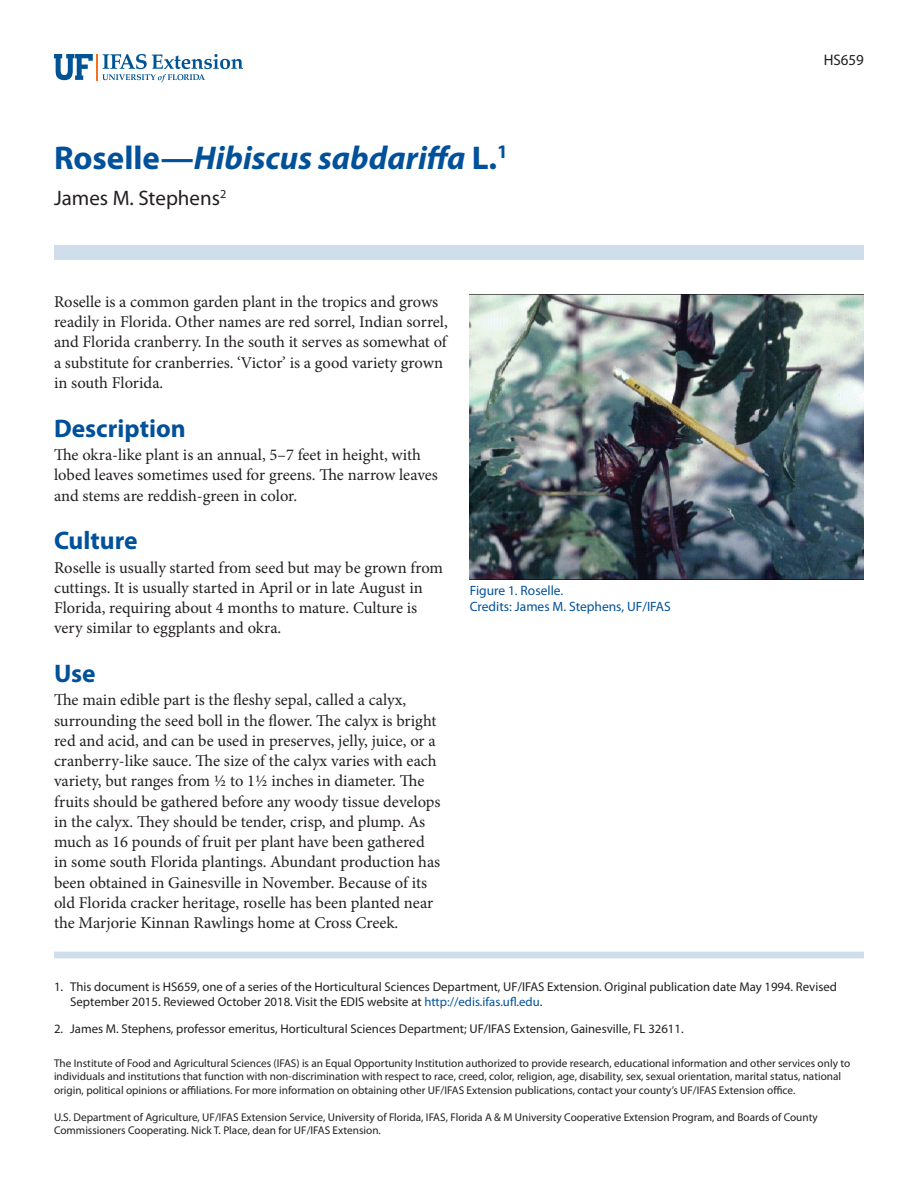
<style>
.page{position:relative;width:918px;height:1188px;background:#fff}
.page>*{position:absolute;margin:0;border:0;box-sizing:border-box;transform-origin:0 0}
.TitleRegular{font:italic 700 33px "Myriad Pro";color:#01519a}
.SectionHeading0{font:700 25.5px "Myriad Pro";color:#01519a}
.Author{font:21px "Myriad Pro";color:#231f20}
.Paragraph{font:16.5px/20.2px "Minion Pro";color:#231f20}
.PubNumber{font:15.3px "Myriad Pro";color:#231f20}
.FigureCaption{font:13.5px "Myriad Pro";color:#01519a}
.t1{font:12.75px/15.3px "Myriad Pro";color:#231f20}
.Disclaimer{font:11.25px/13.5px "Myriad Pro";color:#231f20}
.s1{font-style:normal}
.s2{color:#01519a}
</style>
<div class="page">
<svg style="left:54px;top:54px;width:189px;height:28px"></svg>
<div style="left:54px;top:245px;width:810px;height:15px;background:#d0deeb"></div>
<div style="left:54px;top:952px;width:810px;height:6px;background:#d0deeb"></div>
<img style="left:470px;top:295px;width:394px;height:284px">
<p class="TitleRegular" style="left:54px;top:136px;width:455px"><span class="s1">Roselle—</span>Hibiscus sabdariffa <span class="s1">L.</span><sup>1</sup></p>
<p class="Author" style="left:54px;top:185px;width:174px">James M. Stephens<sup>2</sup></p>
<p class="Paragraph" style="left:54px;top:292px;width:395px">Roselle is a common garden plant in the tropics and grows readily in Florida. Other names are red sorrel, Indian sorrel, and Florida cranberry. In the south it serves as somewhat of a substitute for cranberries. ‘Victor’ is a good variety grown in south Florida.</p>
<p class="SectionHeading0" style="left:54px;top:411px;width:133px">Description</p>
<p class="Paragraph" style="left:54px;top:445px;width:385px">The okra-like plant is an annual, 5–7 feet in height, with lobed leaves sometimes used for greens. The narrow leaves and stems are reddish-green in color.</p>
<p class="SectionHeading0" style="left:54px;top:524px;width:85px">Culture</p>
<p class="Paragraph" style="left:54px;top:557px;width:391px">Roselle is usually started from seed but may be grown from cuttings. It is usually started in April or in late August in Florida, requiring about 4 months to mature. Culture is very similar to eggplants and okra.</p>
<p class="SectionHeading0" style="left:54px;top:657px;width:43px">Use</p>
<p class="Paragraph" style="left:54px;top:690px;width:388px">The main edible part is the fleshy sepal, called a calyx, surrounding the seed boll in the flower. The calyx is bright red and acid, and can be used in preserves, jelly, juice, or a cranberry-like sauce. The size of the calyx varies with each variety, but ranges from ½ to 1½ inches in diameter. The fruits should be gathered before any woody tissue develops in the calyx. They should be tender, crisp, and plump. As much as 16 pounds of fruit per plant have been gathered in some south Florida plantings. Abundant production has been obtained in Gainesville in November. Because of its old Florida cracker heritage, roselle has been planted near the Marjorie Kinnan Rawlings home at Cross Creek.</p>
<p class="FigureCaption" style="left:470px;top:582px;width:95px">Figure 1. Roselle.</p>
<p class="FigureCaption" style="left:470px;top:599px;width:202px">Credits: James M. Stephens, UF/IFAS</p>
<p class="PubNumber" style="left:824px;top:51px;width:42px">HS659</p>
<p class="t1" style="left:70px;top:979px;width:768px;text-indent:-16px">1. This document is HS659, one of a series of the Horticultural Sciences Department, UF/IFAS Extension. Original publication date May 1994. Revised<br>September 2015. Reviewed October 2018. Visit the EDIS website at <span class="s2">http://edis.ifas.ufl.edu</span>.</p>
<p class="t1" style="left:54px;top:1021px;width:631px">2. James M. Stephens, professor emeritus, Horticultural Sciences Department; UF/IFAS Extension, Gainesville, FL 32611.</p>
<p class="Disclaimer" style="left:54px;top:1056px;width:798px">The Institute of Food and Agricultural Sciences (IFAS) is an Equal Opportunity Institution authorized to provide research, educational information and other services only to individuals and institutions that function with non-discrimination with respect to race, creed, color, religion, age, disability, sex, sexual orientation, marital status, national origin, political opinions or affiliations. For more information on obtaining other UF/IFAS Extension publications, contact your county’s UF/IFAS Extension office.</p>
<p class="Disclaimer" style="left:54px;top:1110px;width:765px">U.S. Department of Agriculture, UF/IFAS Extension Service, University of Florida, IFAS, Florida A &amp; M University Cooperative Extension Program, and Boards of County<br>Commissioners Cooperating. Nick T. Place, dean for UF/IFAS Extension.</p>
</div>
